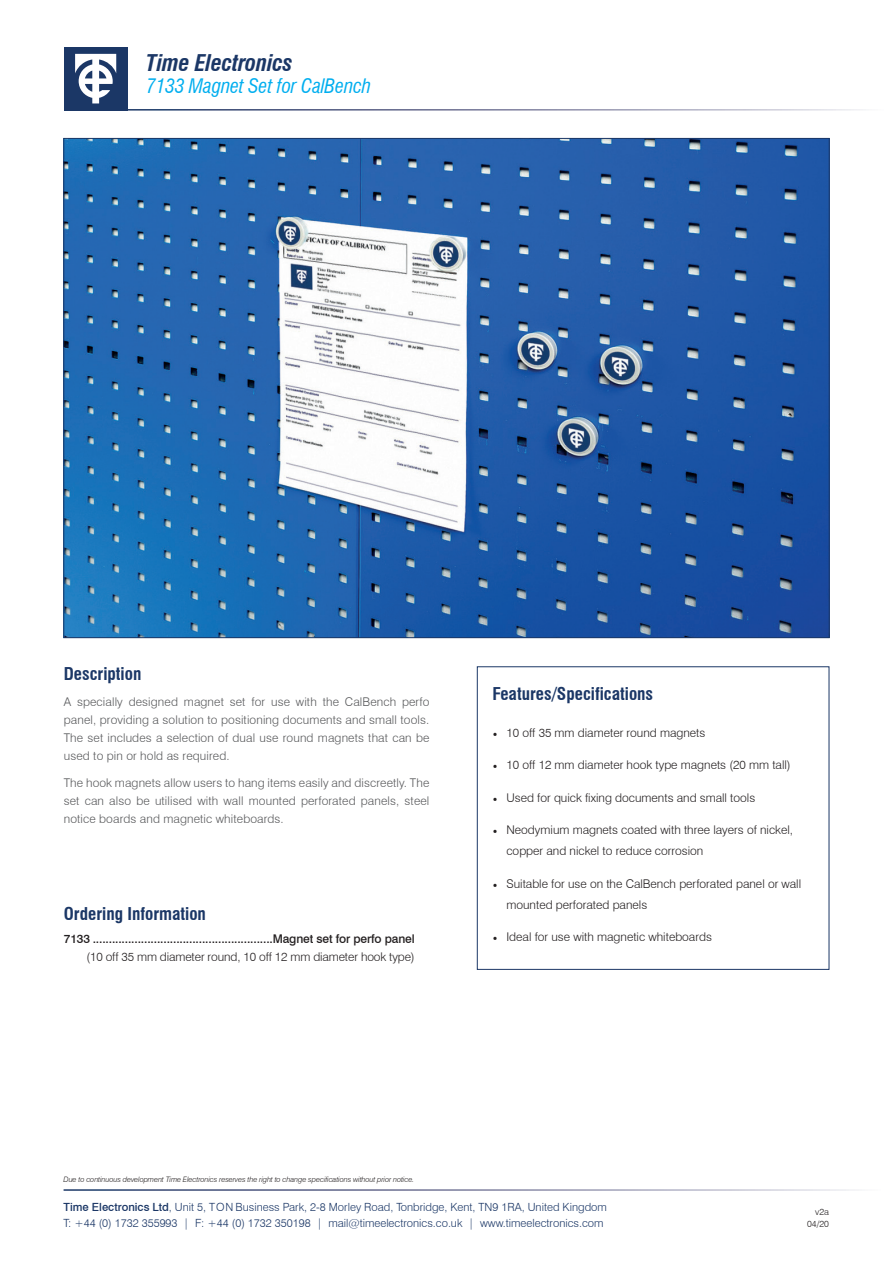
<style>
.page{position:relative;width:893px;height:1263px;background:#fff}
.page>*{position:absolute;margin:0;border:0;box-sizing:border-box;transform-origin:0 0}
.t1{font:italic 700 condensed 22.5px "Swiss 721 BT";letter-spacing:-.01em;color:#1b3766}
.t2{font:italic condensed 19.5px "Swiss 721 BT";letter-spacing:-.01em;color:#00aeef}
.t3{font:700 condensed 17.25px "Swiss 721 BT";color:#1b3766}
.t4{font:300 12px/18px "Swiss 721 BT";letter-spacing:.01em;color:#57585a;text-align:justify}
.t5{font:300 12px/21px "Swiss 721 BT";color:#231f20}
.t6{font:500 12px/18px "Swiss 721 BT";letter-spacing:-.01em;color:#231f20;text-align:right}
.t7{font:300 11.25px/16.5px "Swiss 721 BT";color:#1b3766}
.t8{font:300 9px "Swiss 721 BT";color:#231f20}
.t9{font:italic 300 7.5px "Swiss 721 BT";letter-spacing:-.01em;color:#231f20}
.s1{font-weight:300}
.s2{font-family:"Minion Pro";font-weight:400}
.s3{font-weight:500}
</style>
<div class="page">
<div style="left:64px;top:47px;width:64px;height:64px;background:#1b3766"></div>
<svg style="left:75px;top:54px;width:41px;height:49px"></svg>
<img style="left:66px;top:140px;width:761px;height:496px">
<h1 class="t1" style="left:146px;top:49px;width:148px">Time Electronics</h1>
<p class="t2" style="left:146px;top:75px;width:226px">7133 Magnet Set for CalBench</p>
<p class="t3" style="left:64px;top:663px;width:79px">Description</p>
<p class="t4" style="left:64px;top:693px;width:367px">A specially designed magnet set for use with the CalBench perfo panel, providing a solution to positioning documents and small tools.<br>The set includes a selection of dual use round magnets that can be used to pin or hold as required.</p>
<p class="t4" style="left:64px;top:773px;width:367px">The hook magnets allow users to hang items easily and discreetly. The set can also be utilised with wall mounted perforated panels, steel notice boards and magnetic whiteboards.</p>
<p class="t3" style="left:64px;top:904px;width:144px">Ordering Information</p>
<p class="t6" style="left:64px;top:929px;width:353px">7133 ........................................................Magnet set for perfo panel <span class="s1">(10 off 35 mm diameter round, 10 off 12 mm diameter hook type)</span></p>
<p class="t3" style="left:492px;top:683px;width:162px">Features/Specifications</p>
<p class="t5" style="left:493px;top:722px;width:214px"><span class="s2">•</span> 10 off 35 mm diameter round magnets</p>
<p class="t5" style="left:493px;top:754px;width:299px"><span class="s2">•</span> 10 off 12 mm diameter hook type magnets (20 mm tall)</p>
<p class="t5" style="left:493px;top:787px;width:264px"><span class="s2">•</span> Used for quick fixing documents and small tools</p>
<p class="t5" style="left:506px;top:819px;width:288px;text-indent:-14px"><span class="s2">•</span> Neodymium magnets coated with three layers of nickel, copper and nickel to reduce corrosion</p>
<p class="t5" style="left:506px;top:873px;width:296px;text-indent:-14px"><span class="s2">•</span> Suitable for use on the CalBench perforated panel or wall mounted perforated panels</p>
<p class="t5" style="left:493px;top:926px;width:220px"><span class="s2">•</span> Ideal for use with magnetic whiteboards</p>
<p class="t9" style="left:64px;top:1175px;width:352px">Due to continuous development Time Electronics reserves the right to change specifications without prior notice.</p>
<p class="t7" style="left:64px;top:1198px;width:545px"><span class="s3">Time Electronics Ltd</span>, Unit 5, T O N Business Park, 2-8 Morley Road, Tonbridge, Kent, TN9 1RA, United Kingdom<br>T: +44 (0) 1732 355993 | F: +44 (0) 1732 350198 | mail@timeelectronics.co.uk | www.timeelectronics.com</p>
<p class="t8" style="left:815px;top:1207px;width:15px">v2a</p>
<p class="t8" style="left:807px;top:1219px;width:23px">04/20</p>
</div>
